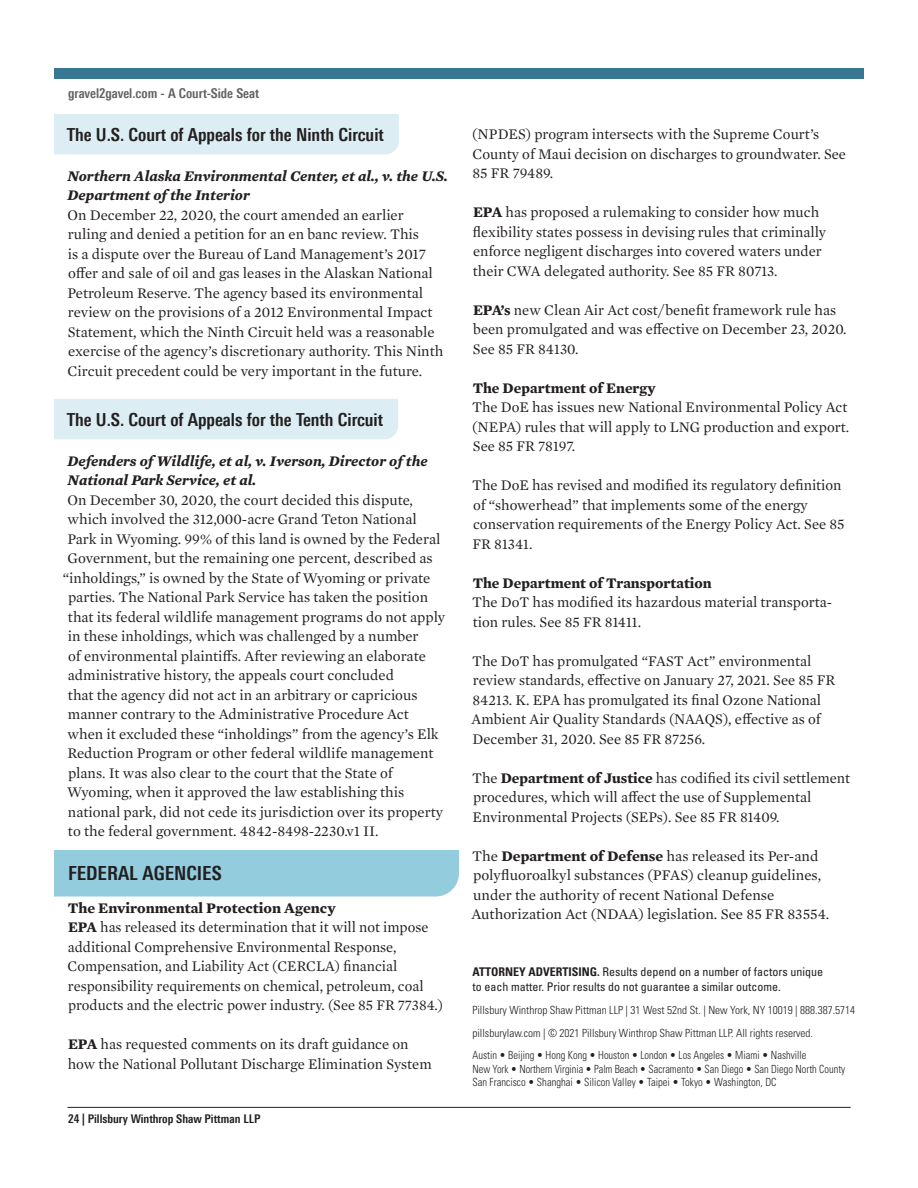
<style>
.page{position:relative;width:918px;height:1188px;background:#fff}
.page>*{position:absolute;margin:0;border:0;box-sizing:border-box;transform-origin:0 0}
.Body_-_Header_1{font:700 condensed 19.5px "Univers Next Pro";color:#231f20}
.Body_-_Header_2{font:700 condensed 18px "Univers Next Pro";color:#231f20}
.Body_-_Main{font:15px/19.5px "Mercury Text G1";color:#231f20}
.body_bold_no_space{font:italic 700 15px/19.5px "Mercury Text G1";color:#231f20}
.body_bold_no_space-2{font:700 15px "Mercury Text G1";color:#231f20}
.t1{font:700 condensed 13.5px "Univers Next Pro";color:#636366}
.t2{font:condensed 12px/15px "Univers LT Std";color:#231f20}
.t3{font:700 condensed 12px "Univers Next Pro";color:#231f20}
.Tiny_Legal_Copy{font:300 condensed 11.25px "Univers LT Std";color:#231f20}
.Tiny_Legal_Copy-2{font:300 condensed 11.25px "Univers LT Std";color:#231f20;scale:.92 1}
.Tiny_Legal_Copy-3{font:300 condensed 11.25px "Univers LT Std";color:#231f20;scale:.93 1}
.Tiny_Legal_Copy-4{font:300 condensed 11.25px "Univers LT Std";color:#231f20;scale:.94 1}
.s1{font-weight:700}
</style>
<div class="page">
<div style="left:54px;top:114px;width:345px;height:40px;background:#dceef3"></div>
<div style="left:54px;top:399px;width:344px;height:40px;background:#dceef3"></div>
<div style="left:54px;top:850px;width:405px;height:47px;background:#93cddd"></div>
<hr style="left:68px;top:1107px;width:782px;height:1px;background:#231f20">
<div style="left:54px;top:68px;width:810px;height:11px;background:#377792"></div>
<p class="t1" style="left:68px;top:85px;width:192px">gravel2gavel.com - A Court-Side Seat</p>
<p class="Body_-_Header_2" style="left:67px;top:124px;width:319px">The U.S. Court of Appeals for the Ninth Circuit</p>
<p class="body_bold_no_space" style="left:67px;top:165px;width:382px">Northern Alaska Environmental Center, et al., v. the U.S.<br>Department of the Interior</p>
<p class="Body_-_Main" style="left:68px;top:204px;width:377px">On December 22, 2020, the court amended an earlier ruling and denied a petition for an en banc review. This<br>is a dispute over the Bureau of Land Management’s 2017 offer and sale of oil and gas leases in the Alaskan National Petroleum Reserve. The agency based its environmental review on the provisions of a 2012 Environmental Impact Statement, which the Ninth Circuit held was a reasonable exercise of the agency’s discretionary authority. This Ninth Circuit precedent could be very important in the future.</p>
<p class="Body_-_Header_2" style="left:67px;top:409px;width:318px">The U.S. Court of Appeals for the Tenth Circuit</p>
<p class="body_bold_no_space" style="left:67px;top:450px;width:362px">Defenders of Wildlife, et al, v. Iverson, Director of the<br>National Park Service, et al.</p>
<p class="Body_-_Main" style="left:68px;top:489px;width:347px">On December 30, 2020, the court decided this dispute,</p>
<p class="Body_-_Main" style="left:67px;top:509px;width:351px">which involved the 312,000-acre Grand Teton National</p>
<p class="Body_-_Main" style="left:68px;top:528px;width:374px">Park in Wyoming. 99% of this land is owned by the Federal</p>
<p class="Body_-_Main" style="left:68px;top:548px;width:367px">Government, but the remaining one percent, described as</p>
<p class="Body_-_Main" style="left:63px;top:567px;width:369px">“inholdings,” is owned by the State of Wyoming or private</p>
<p class="Body_-_Main" style="left:68px;top:587px;width:362px">parties. The National Park Service has taken the position</p>
<p class="Body_-_Main" style="left:68px;top:606px;width:379px">that its federal wildlife management programs do not apply</p>
<p class="Body_-_Main" style="left:68px;top:626px;width:352px">in these inholdings, which was challenged by a number</p>
<p class="Body_-_Main" style="left:68px;top:645px;width:359px">of environmental plaintiffs. After reviewing an elaborate</p>
<p class="Body_-_Main" style="left:68px;top:665px;width:328px">administrative history, the appeals court concluded</p>
<p class="Body_-_Main" style="left:68px;top:684px;width:351px">that the agency did not act in an arbitrary or capricious</p>
<p class="Body_-_Main" style="left:68px;top:704px;width:343px">manner contrary to the Administrative Procedure Act</p>
<p class="Body_-_Main" style="left:67px;top:723px;width:373px">when it excluded these “inholdings” from the agency’s Elk</p>
<p class="Body_-_Main" style="left:68px;top:743px;width:367px">Reduction Program or other federal wildlife management</p>
<p class="Body_-_Main" style="left:68px;top:762px;width:326px">plans. It was also clear to the court that the State of</p>
<p class="Body_-_Main" style="left:67px;top:782px;width:339px">Wyoming, when it approved the law establishing this</p>
<p class="Body_-_Main" style="left:68px;top:801px;width:377px">national park, did not cede its jurisdiction over its property</p>
<p class="Body_-_Main" style="left:68px;top:821px;width:312px">to the federal government. 4842-8498-2230.v1 II.</p>
<p class="Body_-_Header_1" style="left:68px;top:861px;width:155px">FEDERAL AGENCIES</p>
<p class="body_bold_no_space-2" style="left:68px;top:896px;width:269px">The Environmental Protection Agency</p>
<p class="Body_-_Main" style="left:68px;top:917px;width:377px"><span class="s1">EPA</span> has released its determination that it will not impose additional Comprehensive Environmental Response, Compensation, and Liability Act (CERCLA) financial responsibility requirements on chemical, petroleum, coal products and the electric power industry. (See 85 FR 77384.)</p>
<p class="Body_-_Main" style="left:68px;top:1034px;width:365px"><span class="s1">EPA</span> has requested comments on its draft guidance on how the National Pollutant Discharge Elimination System</p>
<p class="t3" style="left:68px;top:1111px;width:194px">24 | Pillsbury Winthrop Shaw Pittman LLP</p>
<p class="Body_-_Main" style="left:472px;top:124px;width:375px">(NPDES) program intersects with the Supreme Court’s<br>County of Maui decision on discharges to groundwater. See<br>85 FR 79489.</p>
<p class="Body_-_Main" style="left:473px;top:202px;width:355px"><span class="s1">EPA</span> has proposed a rulemaking to consider how much flexibility states possess in devising rules that criminally enforce negligent discharges into covered waters under their CWA delegated authority. See 85 FR 80713.</p>
<p class="Body_-_Main" style="left:473px;top:299px;width:375px"><span class="s1">EPA’s</span> new Clean Air Act cost/benefit framework rule has been promulgated and was effective on December 23, 2020.<br>See 85 FR 84130.</p>
<p class="body_bold_no_space-2" style="left:473px;top:377px;width:184px">The Department of Energy</p>
<p class="Body_-_Main" style="left:472px;top:397px;width:379px;text-align:justify">The DoE has issues new National Environmental Policy Act (NEPA) rules that will apply to LNG production and export.<br>See 85 FR 78197.</p>
<p class="Body_-_Main" style="left:472px;top:475px;width:374px">The DoE has revised and modified its regulatory definition of “showerhead” that implements some of the energy conservation requirements of the Energy Policy Act. See 85<br>FR 81341.</p>
<p class="body_bold_no_space-2" style="left:473px;top:572px;width:241px">The Department of Transportation</p>
<p class="Body_-_Main" style="left:472px;top:592px;width:362px">The DoT has modified its hazardous material transporta&shy;tion rules. See 85 FR 81411.</p>
<p class="Body_-_Main" style="left:471px;top:650px;width:365px">The DoT has promulgated “FAST Act” environmental review standards, effective on January 27, 2021. See 85 FR 84213. K. EPA has promulgated its final Ozone National Ambient Air Quality Standards (NAAQS), effective as of December 31, 2020. See 85 FR 87256.</p>
<p class="Body_-_Main" style="left:472px;top:767px;width:380px">The <span class="s1">Department of Justice</span> has codified its civil settlement procedures, which will affect the use of Supplemental<br>Environmental Projects (SEPs). See 85 FR 81409.</p>
<p class="Body_-_Main" style="left:471px;top:845px;width:359px">The <span class="s1">Department of Defense</span> has released its Per-and polyfluoroalkyl substances (PFAS) cleanup guidelines, under the authority of recent National Defense Authorization Act (NDAA) legislation. See 85 FR 83554.</p>
<p class="t2" style="left:472px;top:964px;width:352px"><span class="s1">ATTORNEY ADVERTISING.</span> Results depend on a number of factors unique to each matter. Prior results do not guarantee a similar outcome.</p>
<p class="Tiny_Legal_Copy" style="left:472px;top:1003px;width:384px">Pillsbury Winthrop Shaw Pittman LLP | 31 West 52nd St. | New York, NY 10019 | 888.387.5714</p>
<p class="Tiny_Legal_Copy" style="left:472px;top:1026px;width:342px">pillsburylaw.com | © 2021 Pillsbury Winthrop Shaw Pittman LLP. All rights reserved.</p>
<p class="Tiny_Legal_Copy-3" style="left:472px;top:1049px;width:361px">Austin • Beijing • Hong Kong • Houston • London • Los Angeles • Miami • Nashville</p>
<p class="Tiny_Legal_Copy-2" style="left:472px;top:1062px;width:407px">New York • Northern Virginia • Palm Beach • Sacramento • San Diego • San Diego North County</p>
<p class="Tiny_Legal_Copy-4" style="left:472px;top:1076px;width:325px">San Francisco • Shanghai • Silicon Valley • Taipei • Tokyo • Washington, DC</p>
</div>
